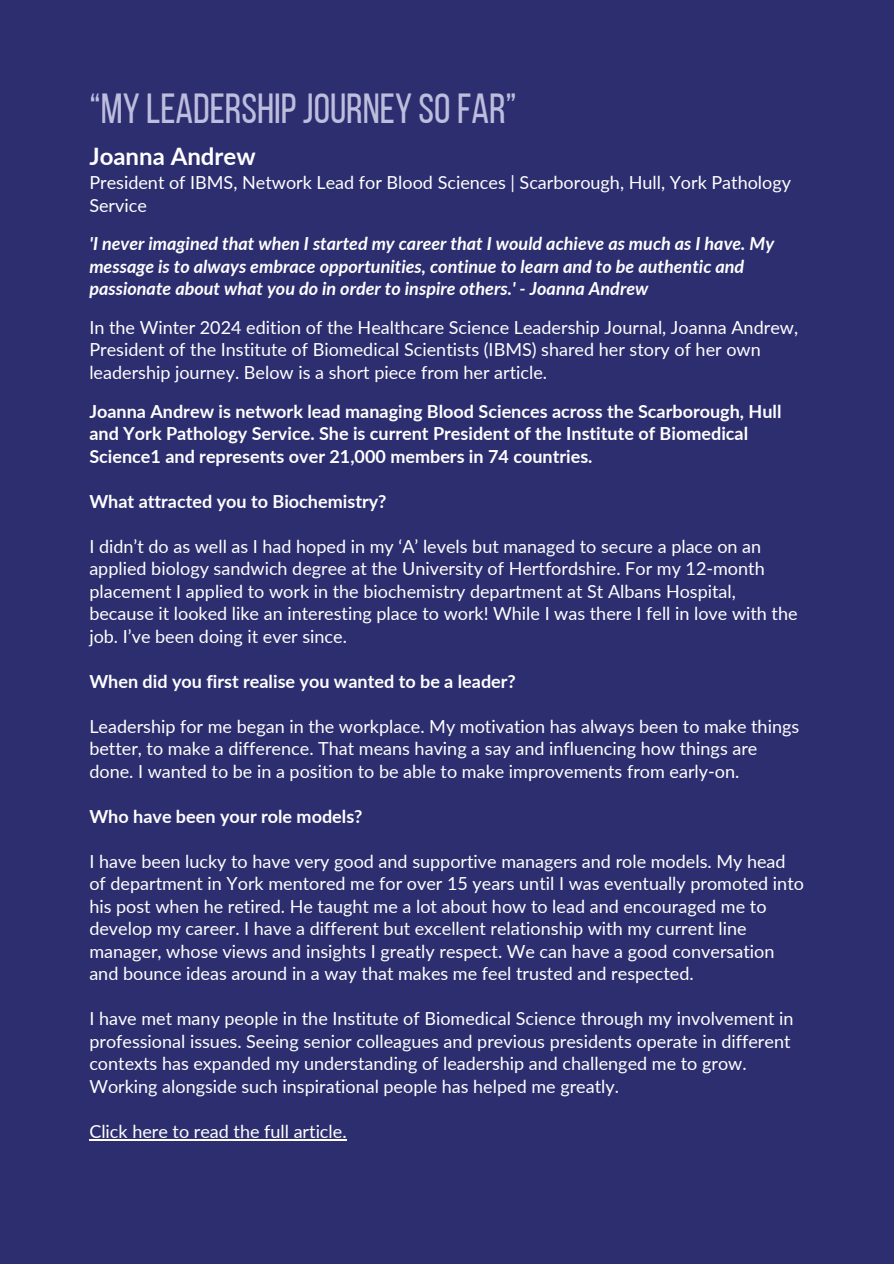
<style>
.page{position:relative;width:894px;height:1264px;background:#fff}
.page>*{position:absolute;margin:0;border:0;box-sizing:border-box;transform-origin:0 0}
.t1{font:42px "Bebas Neue";color:#bdbedd}
.t2{font:700 24px "Lato";color:#fff}
.t3{font:18px/22.5px "Lato";color:#fff}
.t4{font:700 18px/22.5px "Lato";color:#fff}
.t5{font:italic 700 18px/22.5px "Lato";color:#fff}
</style>
<div class="page">
<div style="left:0;top:0;width:893px;height:1263px;background:#2d2e70"></div>
<hr style="left:89px;top:1139px;width:257px;height:1px;background:#fff">
<h1 class="t1" style="left:89px;top:92px;width:429px">“MY LEADERSHIPJOURNEY SOFAR”</h1>
<p class="t2" style="left:89px;top:142px;width:168px">Joanna Andrew</p>
<p class="t3" style="left:89px;top:171px;width:703px">President of IBMS, Network Lead for Blood Sciences | Scarborough, Hull, York Pathology<br>Service</p>
<p class="t5" style="left:89px;top:232px;width:686px">'I never imagined that when I started my career that I would achieve as much as I have. My message is to always embrace opportunities, continue to learn and to be authentic and passionate about what you do in order to inspire others.' - Joanna Andrew</p>
<p class="t3" style="left:89px;top:316px;width:710px">In the Winter 2024 edition of the Healthcare Science Leadership Journal, Joanna Andrew,<br>President of the Institute of Biomedical Scientists (IBMS) shared her story of her own leadership journey. Below is a short piece from her article.</p>
<h2 class="t4" style="left:89px;top:399px;width:693px">Joanna Andrew is network lead managing Blood Sciences across the Scarborough, Hull and York Pathology Service. She is current President of the Institute of Biomedical<br>Science1 and represents over 21,000 members in 74 countries.</h2>
<p class="t4" style="left:89px;top:489px;width:298px">What attracted you to Biochemistry?</p>
<h2 class="t3" style="left:89px;top:534px;width:709px">I didn’t do as well as I had hoped in my ‘A’ levels but managed to secure a place on an applied biology sandwich degree at the University of Hertfordshire. For my 12-month placement I applied to work in the biochemistry department at St Albans Hospital, because it looked like an interesting place to work! While I was there I fell in love with the job. I’ve been doing it ever since.</h2>
<h2 class="t4" style="left:89px;top:669px;width:428px">When did you first realise you wanted to be a leader?</h2>
<p class="t3" style="left:89px;top:714px;width:711px">Leadership for me began in the workplace. My motivation has always been to make things better, to make a difference. That means having a say and influencing how things are done. I wanted to be in a position to be able to make improvements from early-on.</p>
<h2 class="t4" style="left:89px;top:804px;width:275px">Who have been your role models?</h2>
<p class="t3" style="left:89px;top:849px;width:716px">I have been lucky to have very good and supportive managers and role models. My head of department in York mentored me for over 15 years until I was eventually promoted into his post when he retired. He taught me a lot about how to lead and encouraged me to develop my career. I have a different but excellent relationship with my current line manager, whose views and insights I greatly respect. We can have a good conversation and bounce ideas around in a way that makes me feel trusted and respected.</p>
<h2 class="t3" style="left:89px;top:1007px;width:705px">I have met many people in the Institute of Biomedical Science through my involvement in professional issues. Seeing senior colleagues and previous presidents operate in different contexts has expanded my understanding of leadership and challenged me to grow.<br>Working alongside such inspirational people has helped me greatly.</h2>
<p class="t3" style="left:89px;top:1119px;width:259px">Click here to read the full article.</p>
</div>
